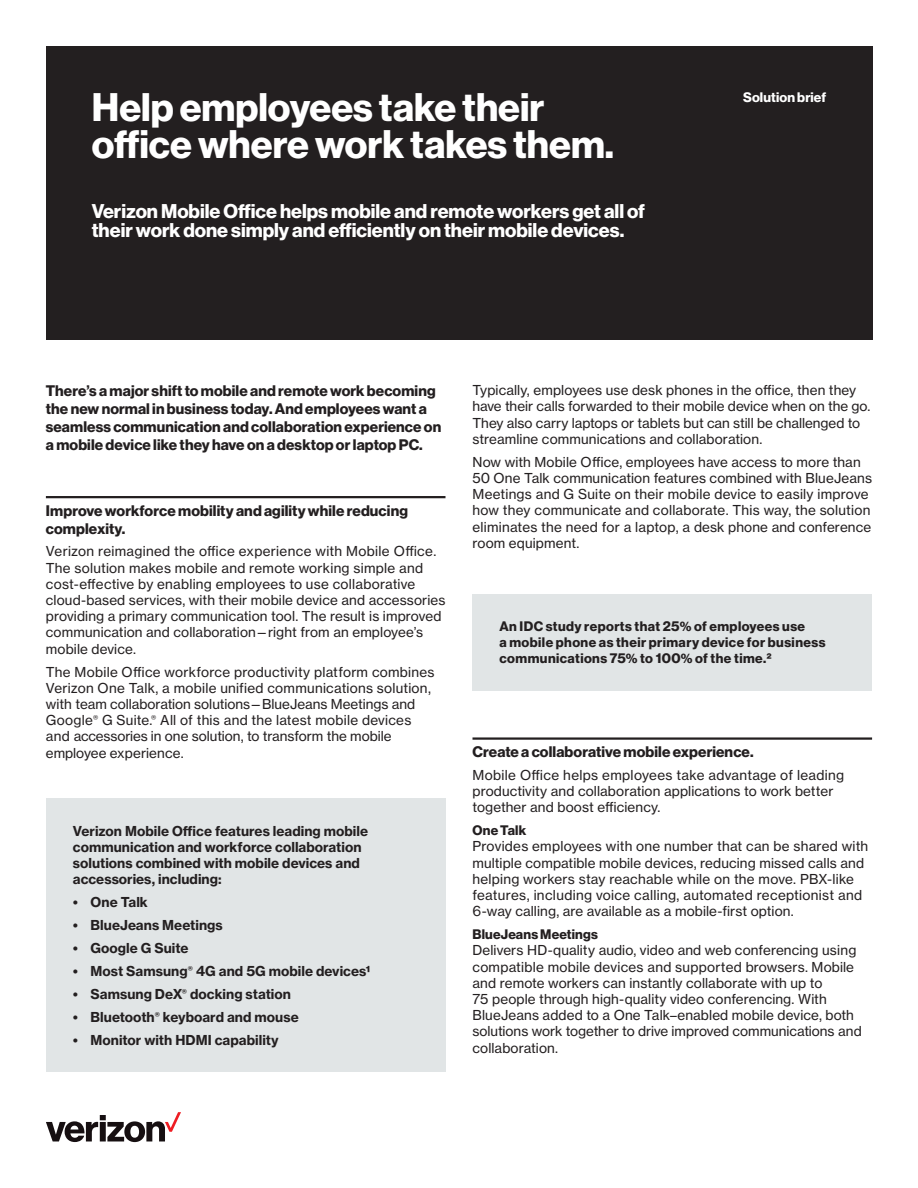
<style>
.page{position:relative;width:918px;height:1188px;background:#fff}
.page>*{position:absolute;margin:0;border:0;box-sizing:border-box;transform-origin:0 0}
._18_RB_Title_Headlin{font:700 39px/37px "Verizon NHGDS";color:#fff}
._18_RB_Title_Subhead{font:700 19.5px/18.5px "Verizon NHGDS";color:#fff}
._18_RB_Body_Intro_Te{font:700 15px/18px "Verizon NHGDS";letter-spacing:.01em;color:#231f20}
._18_RB_Body_Subhead{font:700 15px/18px "Verizon NHGDS";letter-spacing:.01em;color:#231f20}
._18_RB_Body_Text{font:13.5px/16.2px "Verizon NHGTX";letter-spacing:.01em;color:#231f20}
._18_RB_Call_Out_Text{font:700 13.5px/16.2px "Verizon NHGTX";color:#231f20}
._18_RB_Call_Out_Text-2{font:700 13.5px/16.2px "Verizon NHGDS";letter-spacing:.03em;color:#231f20}
._18_RB_Title_Doc_Typ{font:700 13.5px "Verizon NHGDS";letter-spacing:.01em;color:#fff}
.s1{font-family:"Verizon NHGDS";font-weight:700}
</style>
<div class="page">
<div style="left:46px;top:46px;width:826px;height:293px;background:#231f20"></div>
<hr style="left:46px;top:496px;width:399px;height:2px;background:#231f20">
<hr style="left:472px;top:737px;width:400px;height:3px;background:#231f20">
<div style="left:46px;top:799px;width:400px;height:273px;background:#e1e5e6"></div>
<div style="left:472px;top:594px;width:400px;height:96px;background:#e1e5e6"></div>
<svg style="left:46px;top:1112px;width:135px;height:30px"></svg>
<p class="_18_RB_Title_Headlin" style="left:92px;top:88px;width:524px">Help employees take their office where work takes them.</p>
<p class="_18_RB_Title_Doc_Typ" style="left:743px;top:89px;width:85px">Solution brief</p>
<p class="_18_RB_Title_Subhead" style="left:92px;top:202px;width:555px">Verizon Mobile Office helps mobile and remote workers get all of their work done simply and efficiently on their mobile devices.</p>
<p class="_18_RB_Body_Intro_Te" style="left:46px;top:382px;width:397px">There’s a major shift to mobile and remote work becoming the new normal in business today. And employees want a seamless communication and collaboration experience on a mobile device like they have on a desktop or laptop PC.</p>
<p class="_18_RB_Body_Subhead" style="left:46px;top:501px;width:364px">Improve workforce mobility and agility while reducing complexity.</p>
<p class="_18_RB_Body_Text" style="left:46px;top:543px;width:401px">Verizon reimagined the office experience with Mobile Office.<br>The solution makes mobile and remote working simple and cost-effective by enabling employees to use collaborative cloud-based services, with their mobile device and accessories providing a primary communication tool. The result is improved communication and collaboration—right from an employee’s mobile device.</p>
<p class="_18_RB_Body_Text" style="left:46px;top:663px;width:390px">The Mobile Office workforce productivity platform combines Verizon One Talk, a mobile unified communications solution, with team collaboration solutions—BlueJeans Meetings and Google<sup>®</sup> G Suite.<sup>®</sup> All of this and the latest mobile devices and accessories in one solution, to transform the mobile employee experience.</p>
<p class="_18_RB_Call_Out_Text" style="left:73px;top:822px;width:297px">Verizon Mobile Office features leading mobile communication and workforce collaboration solutions combined with mobile devices and accessories, including:</p>
<p class="_18_RB_Call_Out_Text" style="left:73px;top:894px;width:77px">• One Talk</p>
<p class="_18_RB_Call_Out_Text" style="left:73px;top:917px;width:151px">• BlueJeans Meetings</p>
<p class="_18_RB_Call_Out_Text" style="left:73px;top:940px;width:117px">• Google G Suite</p>
<p class="_18_RB_Call_Out_Text" style="left:73px;top:963px;width:299px">• Most Samsung<sup>®</sup> 4G and 5G mobile devices1</p>
<p class="_18_RB_Call_Out_Text" style="left:73px;top:986px;width:220px">• Samsung DeX<sup>®</sup> docking station</p>
<p class="_18_RB_Call_Out_Text" style="left:73px;top:1009px;width:227px">• Bluetooth<sup>®</sup> keyboard and mouse</p>
<p class="_18_RB_Call_Out_Text" style="left:73px;top:1032px;width:207px">• Monitor with HDMI capability</p>
<p class="_18_RB_Body_Text" style="left:472px;top:382px;width:399px">Typically, employees use desk phones in the office, then they have their calls forwarded to their mobile device when on the go.<br>They also carry laptops or tablets but can still be challenged to streamline communications and collaboration.</p>
<p class="_18_RB_Body_Text" style="left:472px;top:453px;width:401px">Now with Mobile Office, employees have access to more than 50 One Talk communication features combined with BlueJeans Meetings and G Suite on their mobile device to easily improve how they communicate and collaborate. This way, the solution eliminates the need for a laptop, a desk phone and conference room equipment.</p>
<p class="_18_RB_Call_Out_Text-2" style="left:500px;top:618px;width:327px">An IDC study reports that 25% of employees use<br>a mobile phone as their primary device for business communications 75% to 100% of the time.2</p>
<p class="_18_RB_Body_Subhead" style="left:472px;top:742px;width:283px">Create a collaborative mobile experience.</p>
<p class="_18_RB_Body_Text" style="left:472px;top:767px;width:373px">Mobile Office helps employees take advantage of leading productivity and collaboration applications to work better together and boost efficiency.</p>
<p class="_18_RB_Body_Text" style="left:472px;top:822px;width:397px"><span class="s1">One Talk<br></span>Provides employees with one number that can be shared with multiple compatible mobile devices, reducing missed calls and helping workers stay reachable while on the move. PBX-like features, including voice calling, automated receptionist and 6-way calling, are available as a mobile-first option.</p>
<p class="_18_RB_Body_Text" style="left:472px;top:926px;width:391px"><span class="s1">BlueJeans Meetings<br></span>Delivers HD-quality audio, video and web conferencing using compatible mobile devices and supported browsers. Mobile and remote workers can instantly collaborate with up to<br>75 people through high-quality video conferencing. With BlueJeans added to a One Talk–enabled mobile device, both solutions work together to drive improved communications and collaboration.</p>
</div>
